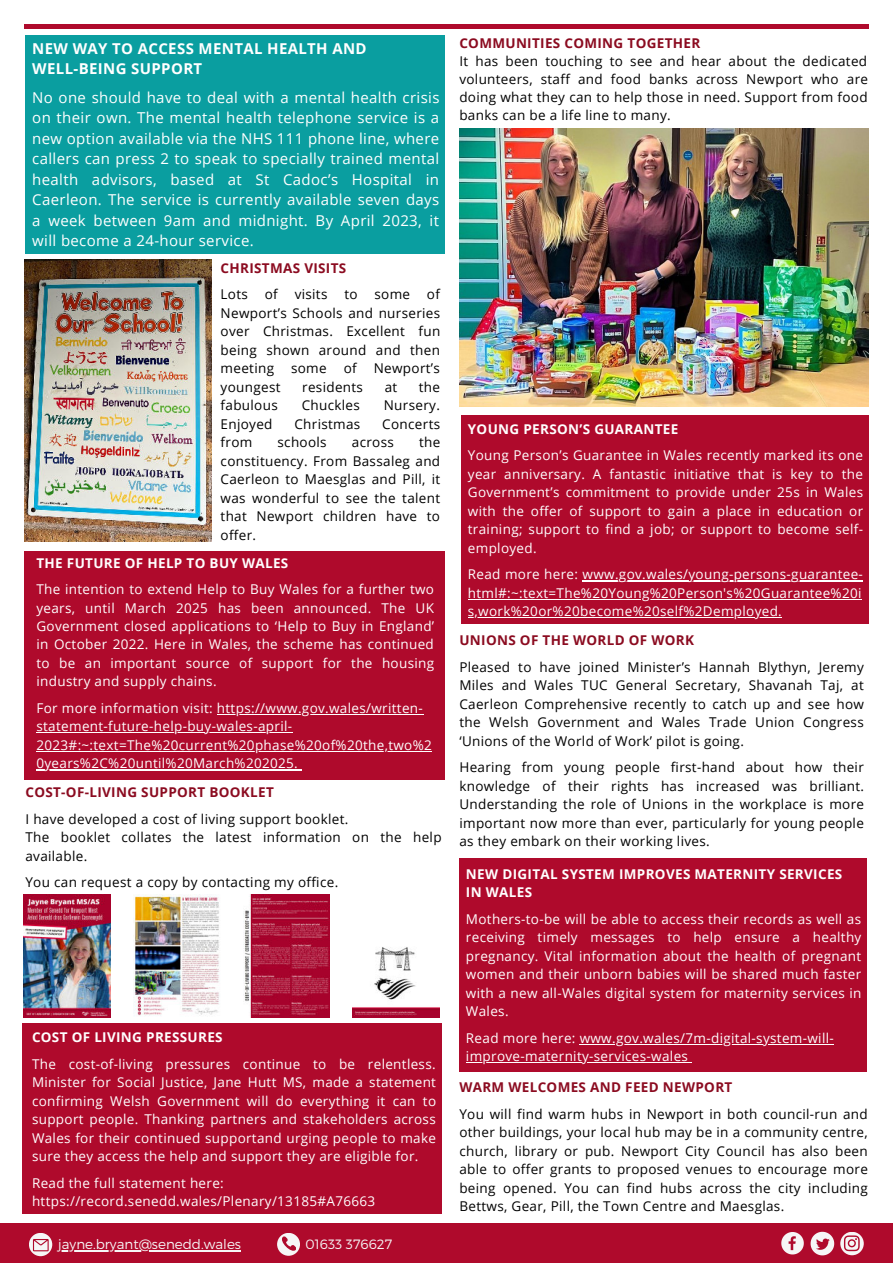
<style>
.page{position:relative;width:893px;height:1264px;background:#fff}
.page>*{position:absolute;margin:0;border:0;box-sizing:border-box;transform-origin:0 0}
.t1{font:15px/20.5px "Open Sans";letter-spacing:.025em;color:#fff;text-align:justify}
.t2{font:700 15px/20.5px "Open Sans";letter-spacing:.025em;color:#fff}
.t3{font:13.5px/18.5px "Open Sans";letter-spacing:.025em;color:#fff;text-align:justify}
.t4{font:13.5px/18.5px "Open Sans";letter-spacing:.025em;color:#000;text-align:justify}
.t5{font:700 13.5px/18.5px "Open Sans";letter-spacing:.025em;color:#fff}
.t6{font:700 13.5px "Open Sans";letter-spacing:.025em;color:#8b0b20}
.t7{font:300 13.5px "Montserrat";color:#f6f6f6}
</style>
<div class="page">
<div style="left:0;top:1223px;width:892px;height:39px;background:#af0a2c"></div>
<hr style="left:24px;top:25px;width:844px;height:3px;background:#af0a2c">
<svg style="left:810px;top:1231px;width:24px;height:24px"></svg>
<svg style="left:781px;top:1232px;width:22px;height:22px"></svg>
<svg style="left:840px;top:1231px;width:23px;height:24px"></svg>
<svg style="left:843px;top:1235px;width:16px;height:16px"></svg>
<svg style="left:29px;top:1232px;width:23px;height:24px"></svg>
<svg style="left:33px;top:1238px;width:16px;height:13px"></svg>
<svg style="left:277px;top:1232px;width:23px;height:23px"></svg>
<svg style="left:281px;top:1236px;width:14px;height:15px"></svg>
<div style="left:22px;top:1023px;width:419px;height:190px;background:#af0a2c"></div>
<div style="left:461px;top:415px;width:408px;height:208px;background:#af0a2c"></div>
<div style="left:26px;top:35px;width:419px;height:218px;background:#0a9ea0"></div>
<div style="left:24px;top:551px;width:420px;height:229px;background:#af0a2c"></div>
<img style="left:24px;top:260px;width:187px;height:282px">
<img style="left:459px;top:129px;width:409px;height:277px">
<div style="left:459px;top:857px;width:408px;height:214px;background:#af0a2c"></div>
<img style="left:24px;top:894px;width:86px;height:123px">
<img style="left:133px;top:894px;width:87px;height:123px">
<img style="left:243px;top:894px;width:87px;height:123px">
<img style="left:352px;top:947px;width:87px;height:70px">
<hr style="left:582px;top:580px;width:281px;height:1px;background:#fff">
<hr style="left:468px;top:598px;width:393px;height:1px;background:#fff">
<hr style="left:468px;top:617px;width:310px;height:1px;background:#fff">
<hr style="left:58px;top:1250px;width:183px;height:1px;background:#f6f6f6">
<hr style="left:217px;top:714px;width:206px;height:1px;background:#fff">
<hr style="left:36px;top:732px;width:256px;height:1px;background:#fff">
<hr style="left:36px;top:751px;width:396px;height:1px;background:#fff">
<hr style="left:36px;top:769px;width:258px;height:1px;background:#fff">
<hr style="left:579px;top:1043px;width:255px;height:1px;background:#fff">
<hr style="left:466px;top:1062px;width:222px;height:1px;background:#fff">
<p class="t2" style="left:32px;top:38px;width:336px">NEW WAY TO ACCESS MENTAL HEALTH AND<br>WELL-BEING SUPPORT</p>
<p class="t1" style="left:32px;top:87px;width:408px">No one should have to deal with a mental health crisis on their own. The mental health telephone service is a new option available via the NHS 111 phone line, where callers can press 2 to speak to specially trained mental health advisors, based at St Cadoc’s Hospital in Caerleon. The service is currently available seven days a week between 9am and midnight. By April 2023, it will become a 24-hour service.</p>
<p class="t6" style="left:220px;top:258px;width:127px">CHRISTMAS VISITS</p>
<p class="t4" style="left:220px;top:285px;width:221px">Lots of visits to some of Newport’s Schools and nurseries over Christmas. Excellent fun being shown around and then meeting</p>
<p class="t4" style="left:291px;top:359px;width:37px">some</p>
<p class="t4" style="left:344px;top:359px;width:15px">of</p>
<p class="t4" style="left:374px;top:359px;width:68px">Newport’s</p>
<p class="t4" style="left:220px;top:377px;width:61px">youngest</p>
<p class="t4" style="left:302px;top:377px;width:62px">residents</p>
<p class="t4" style="left:384px;top:377px;width:14px">at</p>
<p class="t4" style="left:419px;top:377px;width:23px">the</p>
<p class="t4" style="left:220px;top:396px;width:59px">fabulous</p>
<p class="t4" style="left:301px;top:396px;width:60px">Chuckles</p>
<p class="t4" style="left:384px;top:396px;width:58px">Nursery.</p>
<p class="t4" style="left:220px;top:414px;width:53px">Enjoyed</p>
<p class="t4" style="left:294px;top:414px;width:67px">Christmas</p>
<p class="t4" style="left:382px;top:414px;width:59px">Concerts</p>
<p class="t4" style="left:220px;top:433px;width:33px">from</p>
<p class="t4" style="left:277px;top:433px;width:51px">schools</p>
<p class="t4" style="left:352px;top:433px;width:44px">across</p>
<p class="t4" style="left:220px;top:433px;width:221px;text-indent:198px">the constituency. From Bassaleg and Caerleon to Maesglas and Pill, it was wonderful to see the talent that Newport children have to offer.</p>
<p class="t5" style="left:36px;top:553px;width:253px">THE FUTURE OF HELP TO BUY WALES</p>
<p class="t3" style="left:36px;top:579px;width:399px">The intention to extend Help to Buy Wales for a further two years, until March 2025 has been announced. The UK Government closed applications to ‘Help to Buy in England’ in October 2022. Here in Wales, the scheme has continued to be an important source of support for the housing industry and supply chains.</p>
<p class="t3" style="left:36px;top:698px;width:397px;text-align:left">For more information visit: https://www.gov.wales/written&shy;statement-future-help-buy-wales-april-2023#:~:text=The%20current%20phase%20of%20the,two%2<br>0years%2C%20until%20March%202025.</p>
<p class="t6" style="left:25px;top:782px;width:250px">COST-OF-LIVING SUPPORT BOOKLET</p>
<p class="t4" style="left:25px;top:809px;width:417px;text-align:left">I have developed a cost of living support booklet.<br>The booklet collates the latest information on the help available.</p>
<p class="t4" style="left:25px;top:872px;width:314px">You can request a copy by contacting my office.</p>
<p class="t5" style="left:32px;top:1027px;width:192px">COST OF LIVING PRESSURES</p>
<p class="t3" style="left:32px;top:1054px;width:405px">The cost-of-living pressures continue to be relentless.<br>Minister for Social Justice, Jane Hutt MS, made a statement confirming Welsh Government will do everything it can to support people. Thanking partners and stakeholders across Wales for their continued supportand urging people to make sure they access the help and support they are eligible for.</p>
<p class="t3" style="left:32px;top:1172px;width:345px">Read the full statement here: https://record.senedd.wales/Plenary/13185#A76663</p>
<p class="t7" style="left:58px;top:1235px;width:184px">jayne.bryant@senedd.wales</p>
<p class="t7" style="left:305px;top:1235px;width:88px">01633 376627</p>
<p class="t6" style="left:459px;top:34px;width:242px">COMMUNITIES COMING TOGETHER</p>
<p class="t4" style="left:459px;top:52px;width:410px;line-height:18px">It has been touching to see and hear about the dedicated volunteers, staff and food banks across Newport who are doing what they can to help those in need. Support from food banks can be a life line to many.</p>
<p class="t5" style="left:468px;top:419px;width:212px">YOUNG PERSON’S GUARANTEE</p>
<p class="t3" style="left:468px;top:445px;width:397px">Young Person’s Guarantee in Wales recently marked its one year anniversary. A fantastic initiative that is key to the Government’s commitment to provide under 25s in Wales with the offer of support to gain a place in education or training; support to find a job; or support to become self&shy;employed.</p>
<p class="t3" style="left:468px;top:564px;width:396px">Read more here: www.gov.wales/young-persons-guarantee&shy;html#:~:text=The%20Young%20Person's%20Guarantee%20i s,work%20or%20become%20self%2Demployed.</p>
<p class="t6" style="left:459px;top:630px;width:236px">UNIONS OF THE WORLD OF WORK</p>
<p class="t4" style="left:459px;top:657px;width:406px">Pleased to have joined Minister’s Hannah Blythyn, Jeremy Miles and Wales TUC General Secretary, Shavanah Taj, at Caerleon Comprehensive recently to catch up and see how the Welsh Government and Wales Trade Union Congress ‘Unions of the World of Work’ pilot is going.</p>
<p class="t4" style="left:459px;top:757px;width:406px">Hearing from young people first-hand about how their knowledge of their rights has increased was brilliant.<br>Understanding the role of Unions in the workplace is more important now more than ever, particularly for young people as they embark on their working lives.</p>
<p class="t5" style="left:466px;top:864px;width:378px">NEW DIGITAL SYSTEM IMPROVES MATERNITY SERVICES<br>IN WALES</p>
<p class="t3" style="left:466px;top:909px;width:397px">Mothers-to-be will be able to access their records as well as receiving timely messages to help ensure a healthy pregnancy. Vital information about the health of pregnant women and their unborn babies will be shared much faster with a new all-Wales digital system for maternity services in Wales.</p>
<p class="t3" style="left:466px;top:1028px;width:369px">Read more here: www.gov.wales/7m-digital-system-will&shy;improve-maternity-services-wales</p>
<p class="t6" style="left:459px;top:1077px;width:274px">WARM WELCOMES AND FEED NEWPORT</p>
<p class="t4" style="left:459px;top:1104px;width:410px">You will find warm hubs in Newport in both council-run and other buildings, your local hub may be in a community centre, church, library or pub. Newport City Council has also been able to offer grants to proposed venues to encourage more being opened. You can find hubs across the city including Bettws, Gear, Pill, the Town Centre and Maesglas.</p>
</div>
